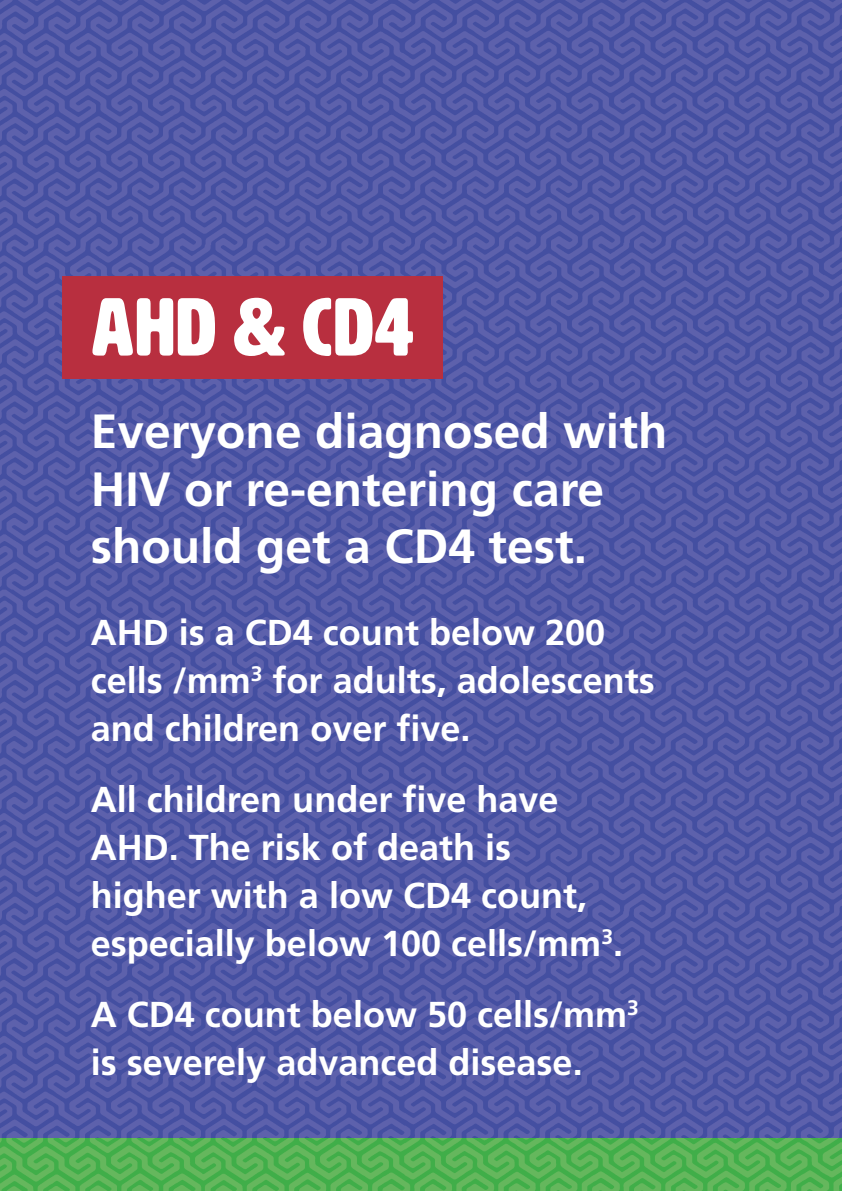
<style>
.page{position:relative;width:842px;height:1191px;background:#fff}
.page>*{position:absolute;margin:0;border:0;box-sizing:border-box;transform-origin:0 0}
.header_1_set_out{font:80.8px "HWT Artz";letter-spacing:.02em;color:#fff}
.accent{font:700 48px/57.6px "Frutiger LT Std";color:#fff}
.body{font:700 36px/48px "Frutiger LT Std";color:#fff}
</style>
<div class="page">
<img style="left:0;top:0;width:841px;height:1138px">
<div style="left:62px;top:276px;width:380px;height:103px;background:#b82f3f"></div>
<img style="left:0;top:1138px;width:841px;height:53px">
<p class="header_1_set_out" style="left:92px;top:285px;width:324px">AHD &amp; CD4</p>
<p class="accent" style="left:91px;top:403px;width:578px">Everyone diagnosed with<br>HIV or re-entering care should get a CD4 test.</p>
<p class="body" style="left:91px;top:609px;width:565px">AHD is a CD4 count below 200 cells /mm<sup>3</sup> for adults, adolescents and children over five.</p>
<p class="body" style="left:91px;top:775px;width:533px">All children under five have<br>AHD. The risk of death is higher with a low CD4 count, especially below 100 cells/mm<sup>3</sup>.</p>
<p class="body" style="left:91px;top:990px;width:549px">A CD4 count below 50 cells/mm<sup>3 </sup>is severely advanced disease.</p>
</div>
